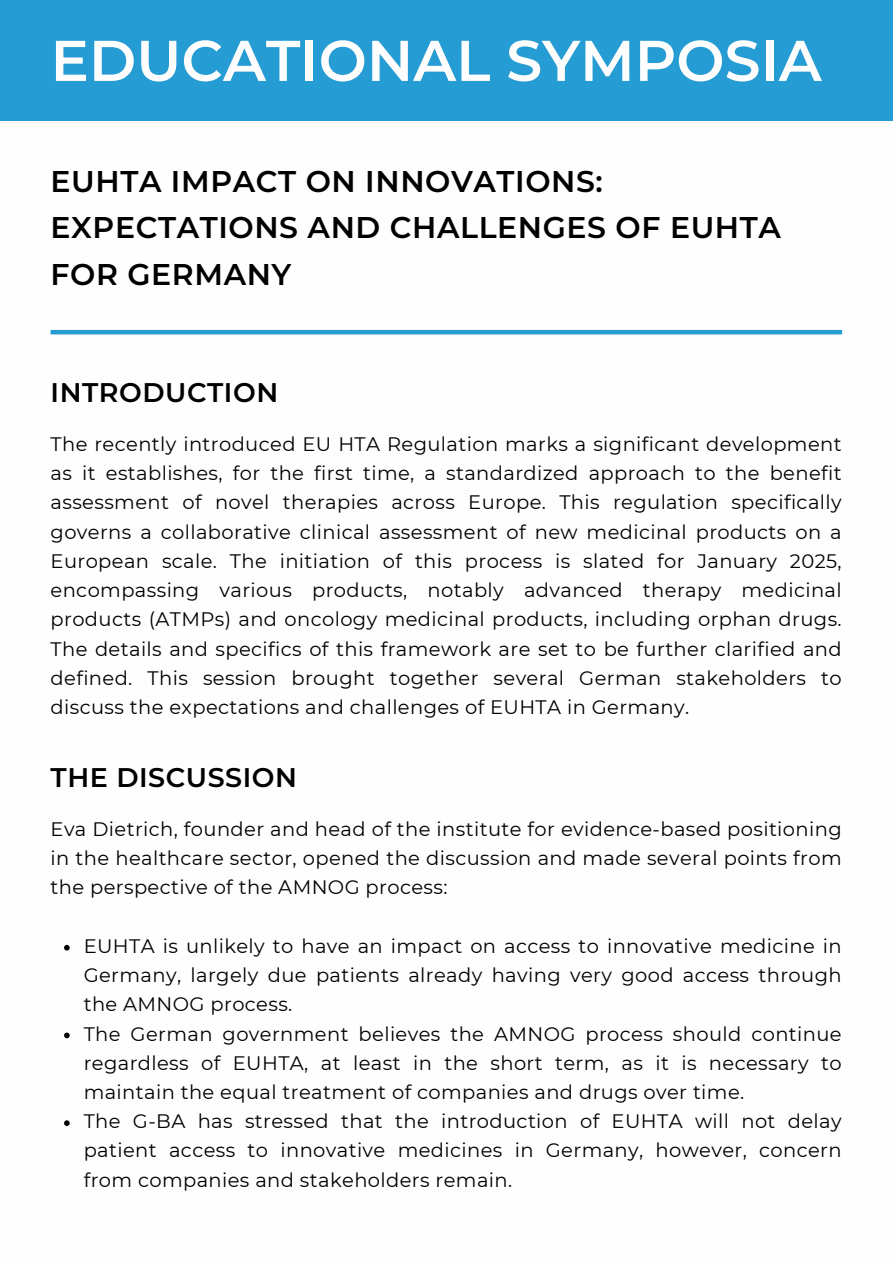
<style>
.page{position:relative;width:893px;height:1264px;background:#fff}
.page>*{position:absolute;margin:0;border:0;box-sizing:border-box;transform-origin:0 0}
.t1{font:600 57.3px "Montserrat";color:#fffefe}
.t2{font:600 30px/46px "Montserrat";letter-spacing:.02em;color:#000}
.t3{font:600 27px "Montserrat";letter-spacing:.02em;color:#000}
.t4{font:19.5px/29.2px "Montserrat";letter-spacing:.02em;color:#000;text-align:justify}
</style>
<div class="page">
<hr style="left:51px;top:330px;width:791px;height:4px;background:#269cd4">
<div style="left:0;top:0;width:892px;height:121px;background:#269cd4"></div>
<svg style="left:64px;top:944px;width:6px;height:6px"></svg>
<svg style="left:64px;top:1032px;width:6px;height:6px"></svg>
<svg style="left:64px;top:1120px;width:6px;height:5px"></svg>
<p class="t1" style="left:51px;top:25px;width:772px">EDUCATIONAL SYMPOSIA</p>
<p class="t2" style="left:51px;top:158px;width:731px">EUHTA IMPACT ON INNOVATIONS:<br>EXPECTATIONS AND CHALLENGES OF EUHTA<br>FOR GERMANY</p>
<p class="t3" style="left:51px;top:375px;width:229px">INTRODUCTION</p>
<p class="t4" style="left:51px;top:429px;width:792px">The recently introduced EU HTA Regulation marks a significant development as it establishes, for the first time, a standardized approach to the benefit assessment of novel therapies across Europe. This regulation specifically governs a collaborative clinical assessment of new medicinal products on a European scale. The initiation of this process is slated for January 2025, encompassing various products, notably advanced therapy medicinal products (ATMPs) and oncology medicinal products, including orphan drugs.<br>The details and specifics of this framework are set to be further clarified and defined. This session brought together several German stakeholders to discuss the expectations and challenges of EUHTA in Germany.</p>
<p class="t3" style="left:51px;top:760px;width:248px">THE DISCUSSION</p>
<p class="t4" style="left:51px;top:814px;width:792px">Eva Dietrich, founder and head of the institute for evidence-based positioning in the healthcare sector, opened the discussion and made several points from the perspective of the AMNOG process:</p>
<p class="t4" style="left:84px;top:931px;width:759px">EUHTA is unlikely to have an impact on access to innovative medicine in Germany, largely due patients already having very good access through the AMNOG process.</p>
<p class="t4" style="left:84px;top:1018px;width:759px">The German government believes the AMNOG process should continue regardless of EUHTA, at least in the short term, as it is necessary to maintain the equal treatment of companies and drugs over time.</p>
<p class="t4" style="left:84px;top:1106px;width:759px">The G-BA has stressed that the introduction of EUHTA will not delay patient access to innovative medicines in Germany, however, concern from companies and stakeholders remain.</p>
</div>
